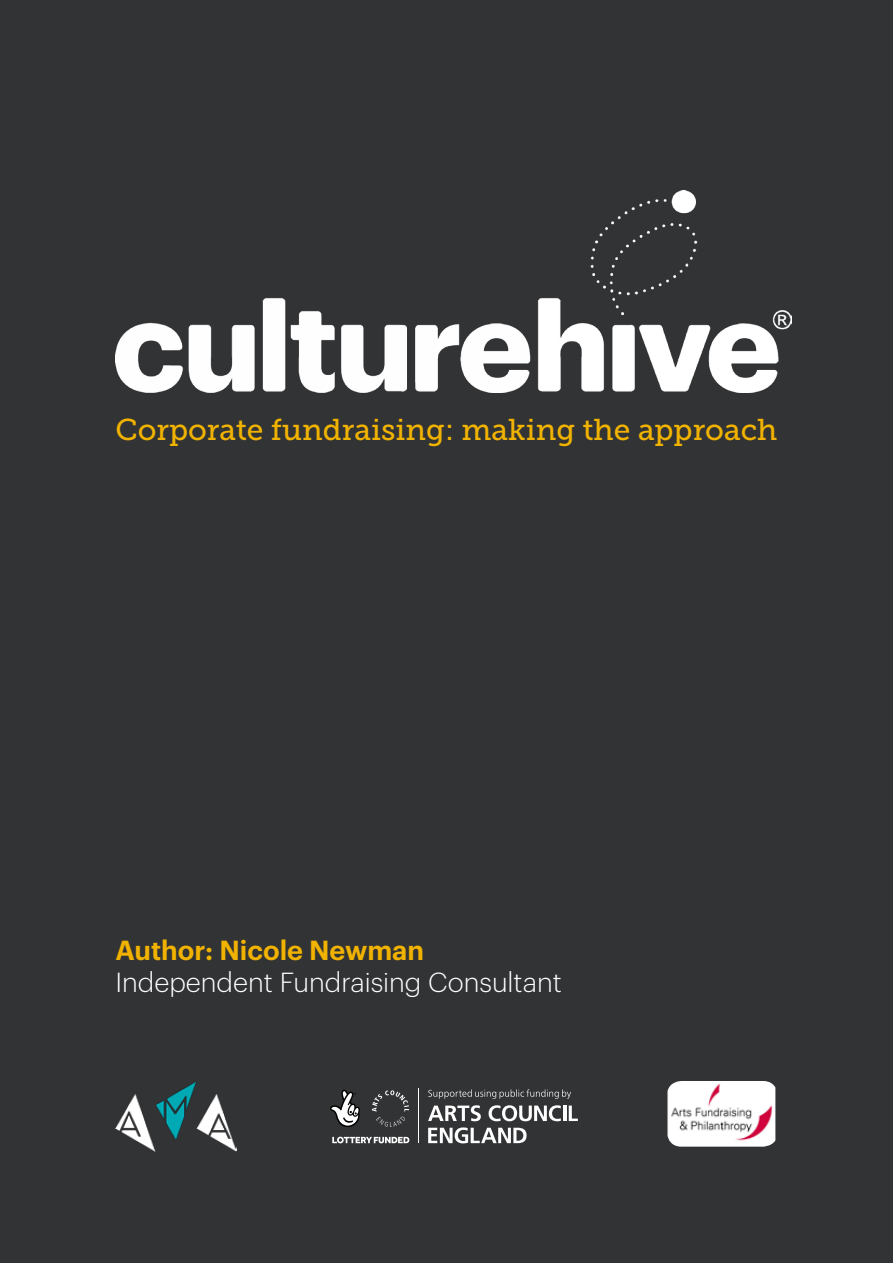
<style>
.page{position:relative;width:893px;height:1263px;background:#323335}
.page>*{position:absolute;margin:0;border:0;box-sizing:border-box;transform-origin:0 0}
.t1{font:30px "Museo Slab 500";color:#f1b300}
.t2{font:300 27px "Graphik";color:#fff}
.t3{font:600 27px "Graphik";color:#f1b300}
</style>
<div class="page">
<img style="left:115px;top:190px;width:676px;height:202px">
<img style="left:115px;top:1081px;width:122px;height:70px">
<svg style="left:372px;top:1090px;width:37px;height:37px"></svg>
<svg style="left:428px;top:1105px;width:53px;height:16px"></svg>
<svg style="left:489px;top:1105px;width:72px;height:16px"></svg>
<hr style="left:563px;top:1105px;width:3px;height:16px;background:#fff">
<svg style="left:569px;top:1105px;width:9px;height:16px"></svg>
<svg style="left:428px;top:1127px;width:99px;height:16px"></svg>
<svg style="left:428px;top:1089px;width:143px;height:10px"></svg>
<hr style="left:418px;top:1088px;width:1px;height:55px;background:#fff">
<svg style="left:332px;top:1137px;width:77px;height:6px"></svg>
<svg style="left:330px;top:1090px;width:30px;height:37px"></svg>
<img style="left:667px;top:1081px;width:108px;height:66px">
<p class="t1" style="left:115px;top:413px;width:664px">Corporate fundraising: making the approach</p>
<p class="t3" style="left:115px;top:929px;width:310px">Author: Nicole Newman</p>
<p class="t2" style="left:115px;top:963px;width:448px">Independent Fundraising Consultant</p>
</div>
